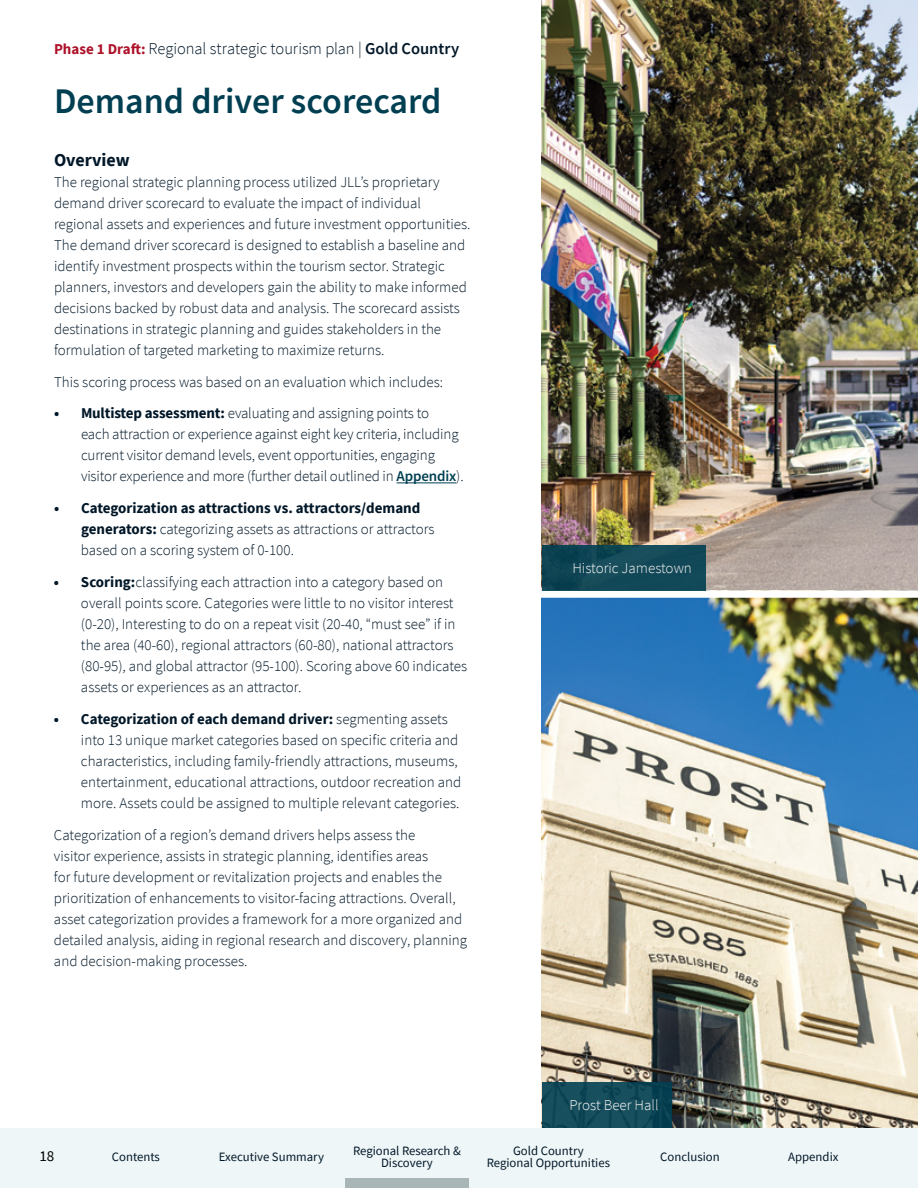
<style>
.page{position:relative;width:918px;height:1188px;background:#fff}
.page>*{position:absolute;margin:0;border:0;box-sizing:border-box;transform-origin:0 0}
.t1{font:600 36px "Source Sans Pro";color:#003f52}
.t2{font:700 18px "Source Sans Pro";color:#011728}
.t3{font:300 16.5px "Source Sans Pro";letter-spacing:-.005em;color:#011728}
.t4{font:300 15px/21px "Source Sans Pro";color:#011728}
.t5{font:300 15px "Source Sans Pro";color:#fff}
.t6{font:15px "Source Sans Pro";color:#000}
.t7{font:12.75px/12px "Source Sans Pro";color:#011728;text-align:center}
.s1{font-weight:700;font-size:15px;color:#ae132a}
.s2{font-weight:600}
.s3{font-weight:700}
.s4{font-weight:600;color:#003f52}
</style>
<div class="page">
<img style="left:542px;top:0;width:376px;height:1128px">
<div style="left:504px;top:590px;width:414px;height:8px;background:#fff"></div>
<hr style="left:397px;top:483px;width:59px;height:1px;background:#003f52">
<div style="left:542px;top:1082px;width:130px;height:46px;background:linear-gradient(to right,#184f5e,#0c4555)"></div>
<div style="left:542px;top:545px;width:163px;height:45px;background:#114857"></div>
<div style="left:0;top:1128px;width:918px;height:60px;background:#eff6f8"></div>
<div style="left:345px;top:1178px;width:124px;height:10px;background:#a9b6b8"></div>
<p class="t3" style="left:54px;top:38px;width:407px"><span class="s1">Phase 1 Draft:</span> Regional strategic tourism plan | <span class="s2">Gold Country</span></p>
<h1 class="t1" style="left:54px;top:78px;width:389px">Demand driver scorecard</h1>
<p class="t2" style="left:54px;top:148px;width:77px">Overview</p>
<p class="t4" style="left:54px;top:171px;width:418px">The regional strategic planning process utilized JLL’s proprietary demand driver scorecard to evaluate the impact of individual regional assets and experiences and future investment opportunities.<br>The demand driver scorecard is designed to establish a baseline and identify investment prospects within the tourism sector. Strategic planners, investors and developers gain the ability to make informed decisions backed by robust data and analysis. The scorecard assists destinations in strategic planning and guides stakeholders in the formulation of targeted marketing to maximize returns.</p>
<p class="t4" style="left:54px;top:371px;width:391px">This scoring process was based on an evaluation which includes:</p>
<p class="t4" style="left:81px;top:403px;width:384px;text-indent:-27px"><span class="s3">• Multistep assessment:</span> evaluating and assigning points to<br>each attraction or experience against eight key criteria, including current visitor demand levels, event opportunities, engaging visitor experience and more (further detail outlined in <span class="s4">Appendix</span>).</p>
<p class="t4" style="left:81px;top:498px;width:355px;text-indent:-27px"><span class="s3">• Categorization as attractions vs. attractors/demand generators:</span> categorizing assets as attractions or attractors based on a scoring system of 0-100.</p>
<p class="t4" style="left:81px;top:572px;width:388px;text-indent:-27px"><span class="s3">• Scoring:</span>classifying each attraction into a category based on overall points score. Categories were little to no visitor interest (0-20), Interesting to do on a repeat visit (20-40, “must see” if in the area (40-60), regional attractors (60-80), national attractors (80-95), and global attractor (95-100). Scoring above 60 indicates assets or experiences as an attractor.</p>
<p class="t4" style="left:81px;top:708px;width:382px;text-indent:-27px"><span class="s3">• Categorization of each demand driver:</span> segmenting assets into 13 unique market categories based on specific criteria and characteristics, including family-friendly attractions, museums, entertainment, educational attractions, outdoor recreation and more. Assets could be assigned to multiple relevant categories.</p>
<p class="t4" style="left:54px;top:824px;width:415px">Categorization of a region’s demand drivers helps assess the<br>visitor experience, assists in strategic planning, identifies areas<br>for future development or revitalization projects and enables the prioritization of enhancements to visitor-facing attractions. Overall, asset categorization provides a framework for a more organized and detailed analysis, aiding in regional research and discovery, planning and decision-making processes.</p>
<p class="t5" style="left:572px;top:558px;width:121px">Historic Jamestown</p>
<p class="t5" style="left:569px;top:1096px;width:91px">Prost Beer Hall</p>
<p class="t7" style="left:353px;top:1144px;width:109px">Regional Research &amp;<br>Discovery</p>
<p class="t6" style="left:39px;top:1147px;width:16px">18</p>
<p class="t7" style="left:487px;top:1144px;width:125px">Gold Country<br>Regional Opportunities</p>
<p class="t7" style="left:112px;top:1150px;width:50px">Contents</p>
<p class="t7" style="left:660px;top:1150px;width:61px">Conclusion</p>
<p class="t7" style="left:788px;top:1150px;width:52px">Appendix</p>
<p class="t7" style="left:219px;top:1150px;width:107px">Executive Summary</p>
</div>
